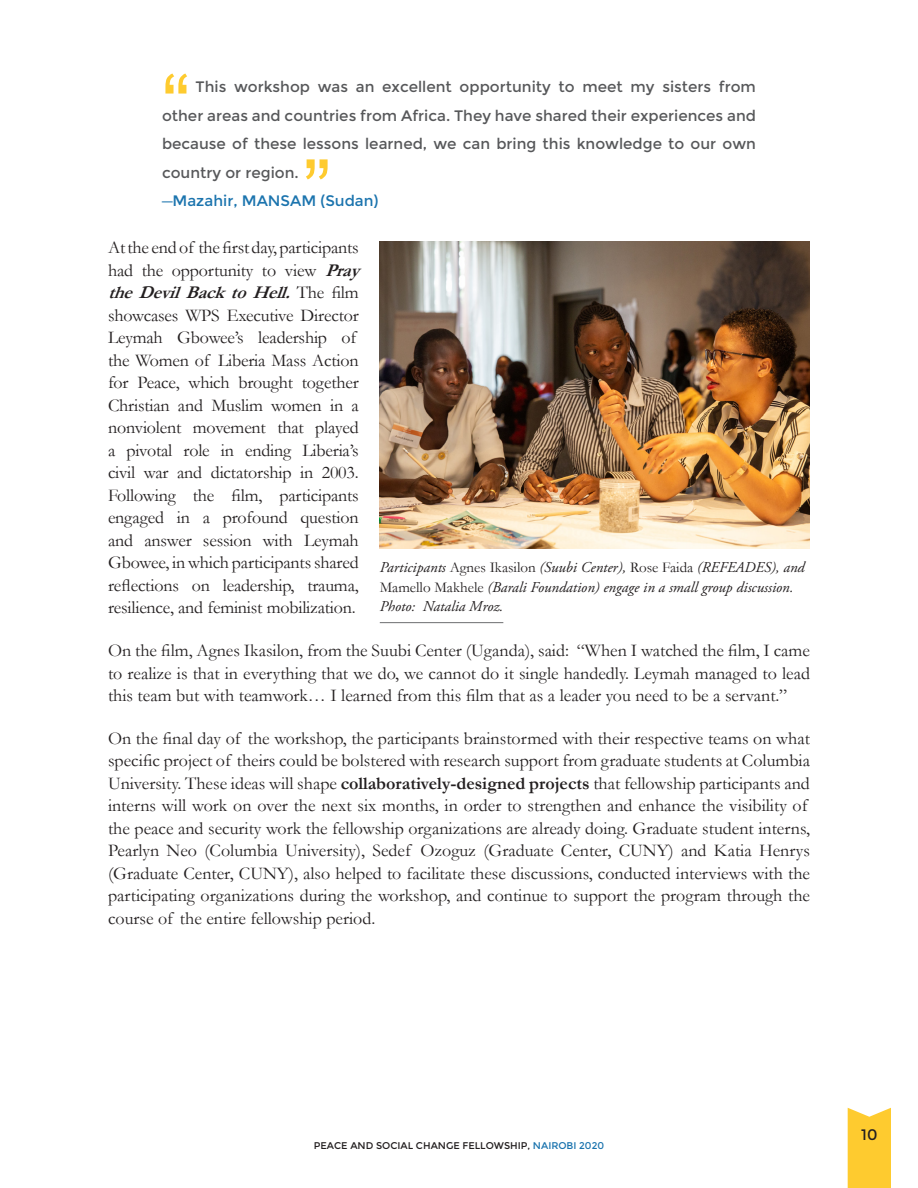
<style>
.page{position:relative;width:918px;height:1188px;background:#fff}
.page>*{position:absolute;margin:0;border:0;box-sizing:border-box;transform-origin:0 0}
.Quotes{font:85.5px "Arial";color:#fecb2f}
.Quotes-2{font:21px/28.5px "NATS";color:#57585a;text-align:justify}
.Quotes-3{font:21px "NATS";color:#1b74ae}
.t1{font:21px "NATS";color:#231f20}
.Body_Copy{font:18px/22.5px "Garamond";color:#231f20}
.Photo_Caption{font:italic 15px/19.5px "Adobe Garamond Pro";color:#231f20}
.t2{font:13.5px "NATS";color:#231f20}
.s1{font-family:"Garamond"}
.s2{font-weight:700;font-style:italic}
.s3{font-weight:700}
.s4{font-family:"Garamond";font-style:normal}
.s5{color:#1b74ae}
</style>
<div class="page">
<div style="left:848px;top:1108px;width:43px;height:80px;background:#fecb2f"></div>
<img style="left:380px;top:242px;width:430px;height:307px">
<hr style="left:380px;top:622px;width:123px;height:1px;background:#6c6d70">
<p class="Quotes" style="left:162px;top:50px;width:30px">“</p>
<p class="Quotes-2" style="left:162px;top:71px;width:596px;text-indent:34px">This workshop was an excellent opportunity to meet my sisters from other areas and countries from Africa. They have shared their experiences and because of these lessons learned, we can bring this knowledge to our own country or region.</p>
<p class="Quotes" style="left:303px;top:135px;width:30px">”</p>
<p class="Quotes-3" style="left:162px;top:187px;width:218px"><span class="s1">–</span>Mazahir, MANSAM (Sudan)</p>
<p class="Body_Copy" style="left:108px;top:236px;width:261px">At the end of the first day, participants had the opportunity to view <span class="s2">Pray theDevilBacktoHell.</span>T h e fi l m showcases WPS Executive Director Leymah Gbowee’s leadership of the Women of Liberia Mass Action for Peace, which brought together Christian and Muslim women in a nonviolent movement that played a pivotal role in ending Liberia’s civil war and dictatorship in 2003.<br>Following the film, participants engaged in a profound question and answer session with Leymah Gbowee, in which participants shared reflections on leadership, trauma, resilience, and feminist mobilization.</p>
<p class="Body_Copy" style="left:108px;top:639px;width:704px;text-align:justify">On the film, Agnes Ikasilon, from the Suubi Center (Uganda), said: “When I watched the film, I came to realize is that in everything that we do, we cannot do it single handedly. Leymah managed to lead this team but with teamwork… I learned from this film that as a leader you need to be a servant.”</p>
<p class="Body_Copy" style="left:108px;top:726px;width:704px">On the final day of the workshop, the participants brainstormed with their respective teams on what specific project of theirs could be bolstered with research support from graduate students at Columbia University. These ideas will shape <span class="s3">collaboratively-designed projects</span> that fellowship participants and interns will work on over the next six months, in order to strengthen and enhance the visibility of the peace and security work the fellowship organizations are already doing. Graduate student interns, Pearlyn Neo (Columbia University), Sedef Ozoguz (Graduate Center, CUNY) and Katia Henrys (Graduate Center, CUNY), also helped to facilitate these discussions, conducted interviews with the participating organizations during the workshop, and continue to support the program through the course of the entire fellowship period.</p>
<p class="Photo_Caption" style="left:380px;top:558px;width:426px">Participants <span class="s4">Agnes Ikasilon</span> (Suubi Center), <span class="s4">Rose Faida</span> (REFEADES), and<br><span class="s4">Mamello Makhele</span> (Barali Foundation) engage in a small group discussion.<br>Photo: Natalia Mroz.</p>
<p class="t2" style="left:314px;top:1136px;width:292px">PEACE AND SOCIAL CHANGE FELLOWSHIP, <span class="s5">NAIROBI 2020</span></p>
<p class="t1" style="left:861px;top:1120px;width:18px">10</p>
</div>
